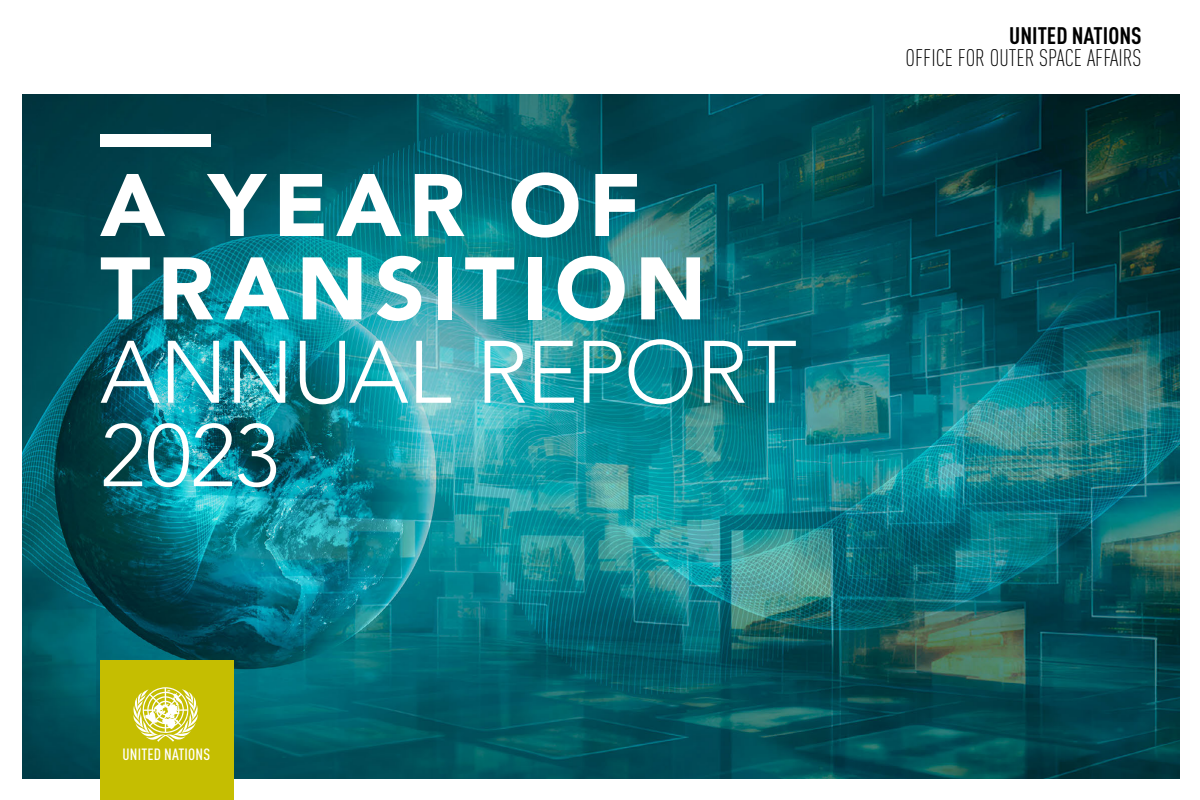
<style>
.page{position:relative;width:1200px;height:800px;background:#fff}
.page>*{position:absolute;margin:0;border:0;box-sizing:border-box;transform-origin:0 0}
.t1{font:900 87.6px/83.4px "Avenir LT Std";letter-spacing:.08em;color:#fff}
.t2{font:300 87.6px/83.4px "Avenir LT Std";letter-spacing:-.015em;color:#fff}
.t3{font:300 condensed 23.6px "DIN Pro";color:#000}
.t4{font:700 condensed 23.6px "DIN Pro";color:#000}
.t5{font:500 condensed 16.1px "DIN Pro";letter-spacing:.01em;color:#fff}
</style>
<div class="page">
<img style="left:22px;top:95px;width:1158px;height:684px">
<div style="left:100px;top:660px;width:134px;height:140px;background:#c5be01"></div>
<div style="left:100px;top:134px;width:111px;height:13px;background:#fff"></div>
<svg style="left:133px;top:687px;width:65px;height:55px"></svg>
<p class="t1" style="left:100px;top:164px;width:608px">A YEAR OF<br>TRANSITION</p>
<p class="t2" style="left:100px;top:331px;width:698px">ANNUAL REPORT<br>2023</p>
<p class="t5" style="left:123px;top:743px;width:89px">UNITED NATIONS</p>
<p class="t4" style="left:1009px;top:18px;width:134px">UNITED NATIONS</p>
<p class="t3" style="left:905px;top:41px;width:238px">OFFICE FOR OUTER SPACE AFFAIRS</p>
</div>
